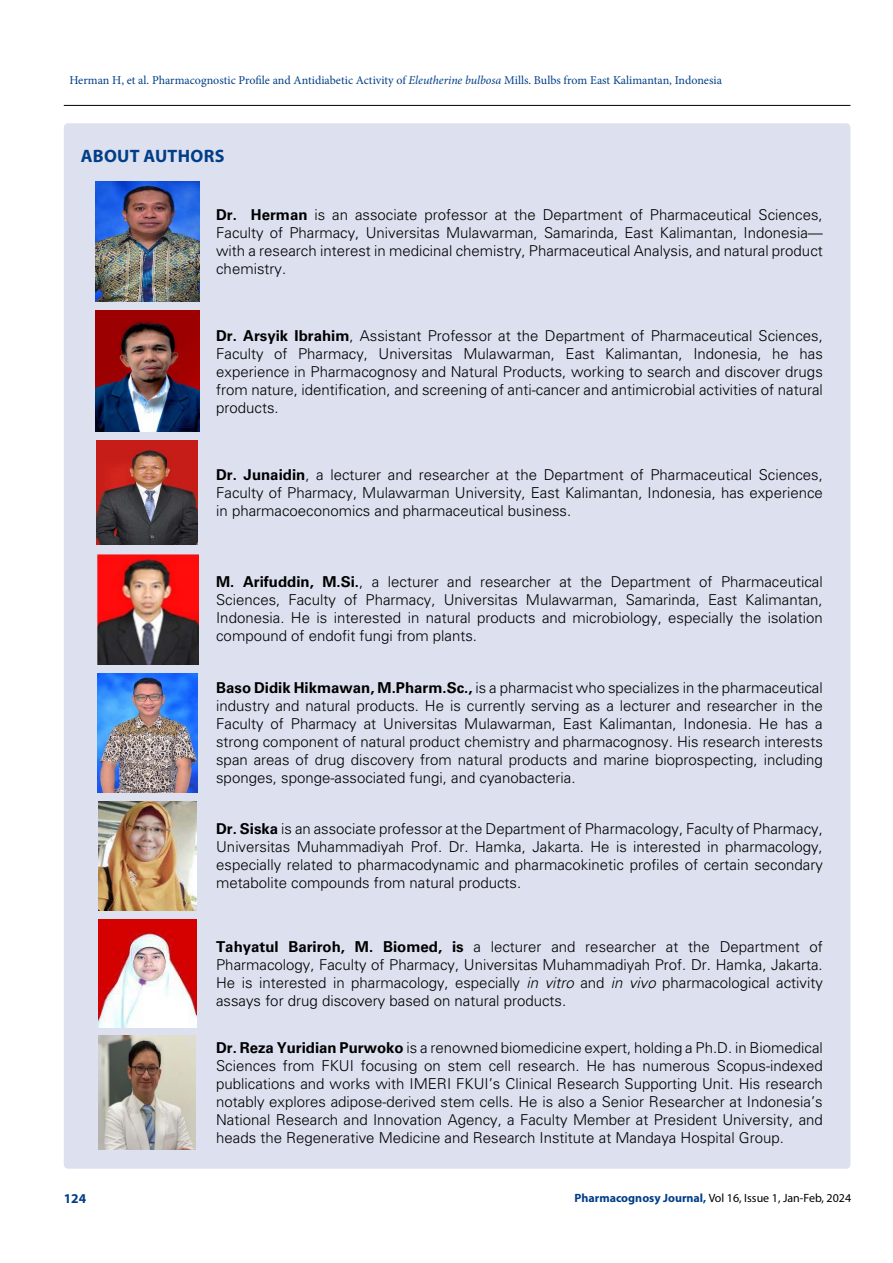
<style>
.page{position:relative;width:893px;height:1263px;background:#fff}
.page>*{position:absolute;margin:0;border:0;box-sizing:border-box;transform-origin:0 0}
.t1{font:700 18px "Myriad Pro";letter-spacing:.015em;color:#003e88}
.t2{font:300 15px/18px "Univers LT Std";color:#000;text-align:justify}
.t3{font:700 13.5px "Myriad Pro";color:#003e88}
.t4{font:12px "Minion Pro";color:#003e88}
.t5{font:12px "Myriad Pro";color:#000}
.s1{font-style:italic}
.s2{font-weight:700}
.s3{font-weight:700;color:#003e88}
</style>
<div class="page">
<hr style="left:64px;top:105px;width:786px;height:1px;background:#000">
<div style="left:64px;top:123px;width:786px;height:1046px;background:#dde0ef;border-radius:4px"></div>
<img style="left:95px;top:181px;width:104px;height:121px">
<img style="left:96px;top:310px;width:103px;height:122px">
<img style="left:97px;top:440px;width:101px;height:105px">
<img style="left:96px;top:553px;width:102px;height:111px">
<img style="left:97px;top:673px;width:101px;height:120px">
<img style="left:98px;top:801px;width:99px;height:110px">
<img style="left:98px;top:919px;width:98px;height:108px">
<img style="left:99px;top:1036px;width:97px;height:113px">
<p class="t4" style="left:69px;top:72px;width:654px">Herman H, et al. Pharmacognostic Profile and Antidiabetic Activity of <span class="s1">Eleutherine bulbosa</span> Mills. Bulbs from East Kalimantan, Indonesia</p>
<p class="t1" style="left:81px;top:144px;width:145px">ABOUT AUTHORS</p>
<p class="t2" style="left:216px;top:206px;width:608px"><span class="s2">Dr. Herman</span> is an associate professor at the Department of Pharmaceutical Sciences, Faculty of Pharmacy, Universitas Mulawarman, Samarinda, East Kalimantan, Indonesia— with a research interest in medicinal chemistry, Pharmaceutical Analysis, and natural product chemistry.</p>
<p class="t2" style="left:216px;top:326px;width:608px"><span class="s2">Dr. Arsyik Ibrahim</span>, Assistant Professor at the Department of Pharmaceutical Sciences, Faculty of Pharmacy, Universitas Mulawarman, East Kalimantan, Indonesia, he has experience in Pharmacognosy and Natural Products, working to search and discover drugs from nature, identification, and screening of anti-cancer and antimicrobial activities of natural products.</p>
<p class="t2" style="left:216px;top:466px;width:608px"><span class="s2">Dr. Junaidin</span>, a lecturer and researcher at the Department of Pharmaceutical Sciences, Faculty of Pharmacy, Mulawarman University, East Kalimantan, Indonesia, has experience in pharmacoeconomics and pharmaceutical business.</p>
<p class="t2" style="left:216px;top:573px;width:608px"><span class="s2">M. Arifuddin, M.Si.</span>, a lecturer and researcher at the Department of Pharmaceutical Sciences, Faculty of Pharmacy, Universitas Mulawarman, Samarinda, East Kalimantan, Indonesia. He is interested in natural products and microbiology, especially the isolation compound of endofit fungi from plants.</p>
<p class="t2" style="left:216px;top:679px;width:608px"><span class="s2">Baso Didik Hikmawan, M.Pharm.Sc.,</span> is a pharmacist who specializes in the pharmaceutical industry and natural products. He is currently serving as a lecturer and researcher in the Faculty of Pharmacy at Universitas Mulawarman, East Kalimantan, Indonesia. He has a strong component of natural product chemistry and pharmacognosy. His research interests span areas of drug discovery from natural products and marine bioprospecting, including sponges, sponge-associated fungi, and cyanobacteria.</p>
<p class="t2" style="left:216px;top:820px;width:608px"><span class="s2">Dr. Siska</span> is an associate professor at the Department of Pharmacology, Faculty of Pharmacy, Universitas Muhammadiyah Prof. Dr. Hamka, Jakarta. He is interested in pharmacology, especially related to pharmacodynamic and pharmacokinetic profiles of certain secondary metabolite compounds from natural products.</p>
<p class="t2" style="left:216px;top:937px;width:608px"><span class="s2">Tahyatul Bariroh, M. Biomed, is</span> a lecturer and researcher at the Department of Pharmacology, Faculty of Pharmacy, Universitas Muhammadiyah Prof. Dr. Hamka, Jakarta.<br>He is interested in pharmacology, especially <span class="s1">in vitro</span> and <span class="s1">in vivo</span> pharmacological activity assays for drug discovery based on natural products.</p>
<p class="t2" style="left:216px;top:1039px;width:608px"><span class="s2">Dr. Reza Yuridian Purwoko</span> is a renowned biomedicine expert, holding a Ph.D. in Biomedical Sciences from FKUI focusing on stem cell research. He has numerous Scopus-indexed publications and works with IMERI FKUI’s Clinical Research Supporting Unit. His research notably explores adipose-derived stem cells. He is also a Senior Researcher at Indonesia’s National Research and Innovation Agency, a Faculty Member at President University, and heads the Regenerative Medicine and Research Institute at Mandaya Hospital Group.</p>
<p class="t3" style="left:64px;top:1189px;width:24px">124</p>
<p class="t5" style="left:574px;top:1190px;width:278px"><span class="s3">Pharmacognosy Journal,</span> Vol 16, Issue 1, Jan-Feb, 2024</p>
</div>
